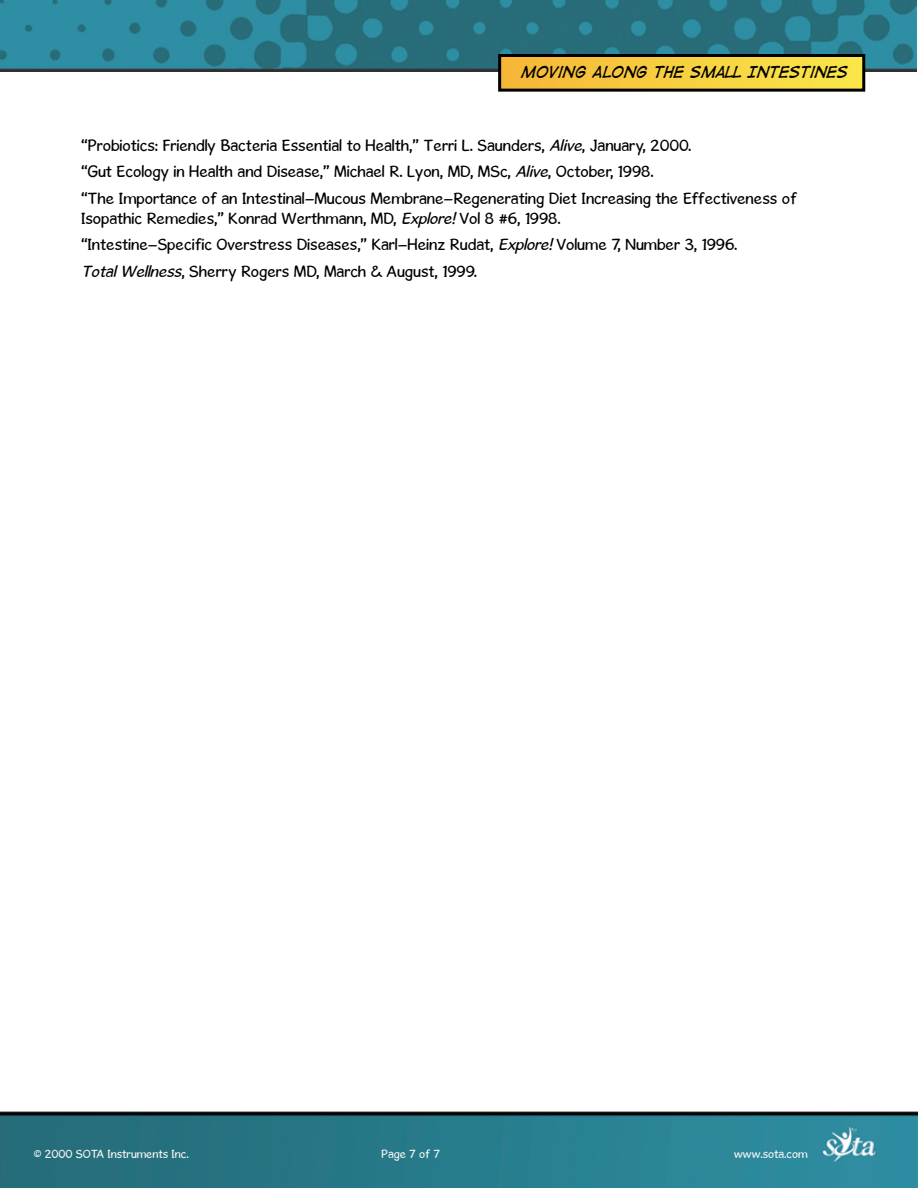
<style>
.page{position:relative;width:918px;height:1188px;background:#fff}
.page>*{position:absolute;margin:0;border:0;box-sizing:border-box;transform-origin:0 0}
.t1{font:16.5px/26.5px "Gosmick Sans";color:#000}
.t2{font:italic 15px "Digital Strip";color:#000}
.t3{font:12px "Gosmick Sans";color:#f5f6f6}
.s1{font-style:italic}
</style>
<div class="page">
<img style="left:0;top:0;width:917px;height:72px">
<div style="left:500px;top:56px;width:364px;height:34px;background:linear-gradient(to right,#f7b637,#fae849)"></div>
<div style="left:498px;top:54px;width:367px;height:38px;border:3px solid #000"></div>
<img style="left:0;top:1111px;width:918px;height:77px">
<p class="t2" style="left:521px;top:64px;width:328px">MOVING ALONG THE SMALL INTESTINES</p>
<p class="t1" style="left:81px;top:132px;width:717px">“Probiotics: Friendly Bacteria Essential to Health,” Terri L. Saunders, <span class="s1">Alive</span>, January, 2000.<br>“Gut Ecology in Health and Disease,” Michael R. Lyon, MD, MSc, <span class="s1">Alive</span>, October, 1998.<br>“The Importance of an Intestinal–Mucous Membrane–Regenerating Diet Increasing the Effectiveness of</p>
<p class="t1" style="left:81px;top:205px;width:658px">Isopathic Remedies,” Konrad Werthmann, MD, <span class="s1">Explore!</span> Vol 8 #6, 1998.<br>“Intestine–Specific Overstress Diseases,” Karl–Heinz Rudat, <span class="s1">Explore!</span> Volume 7, Number 3, 1996.<br><span class="s1">Total Wellness</span>, Sherry Rogers MD, March &amp; August, 1999.</p>
<p class="t3" style="left:34px;top:1146px;width:157px">© 2000 SOTA Instruments Inc.</p>
<p class="t3" style="left:381px;top:1146px;width:60px">Page 7 of 7</p>
<p class="t3" style="left:734px;top:1146px;width:75px">www.sota.com</p>
</div>
